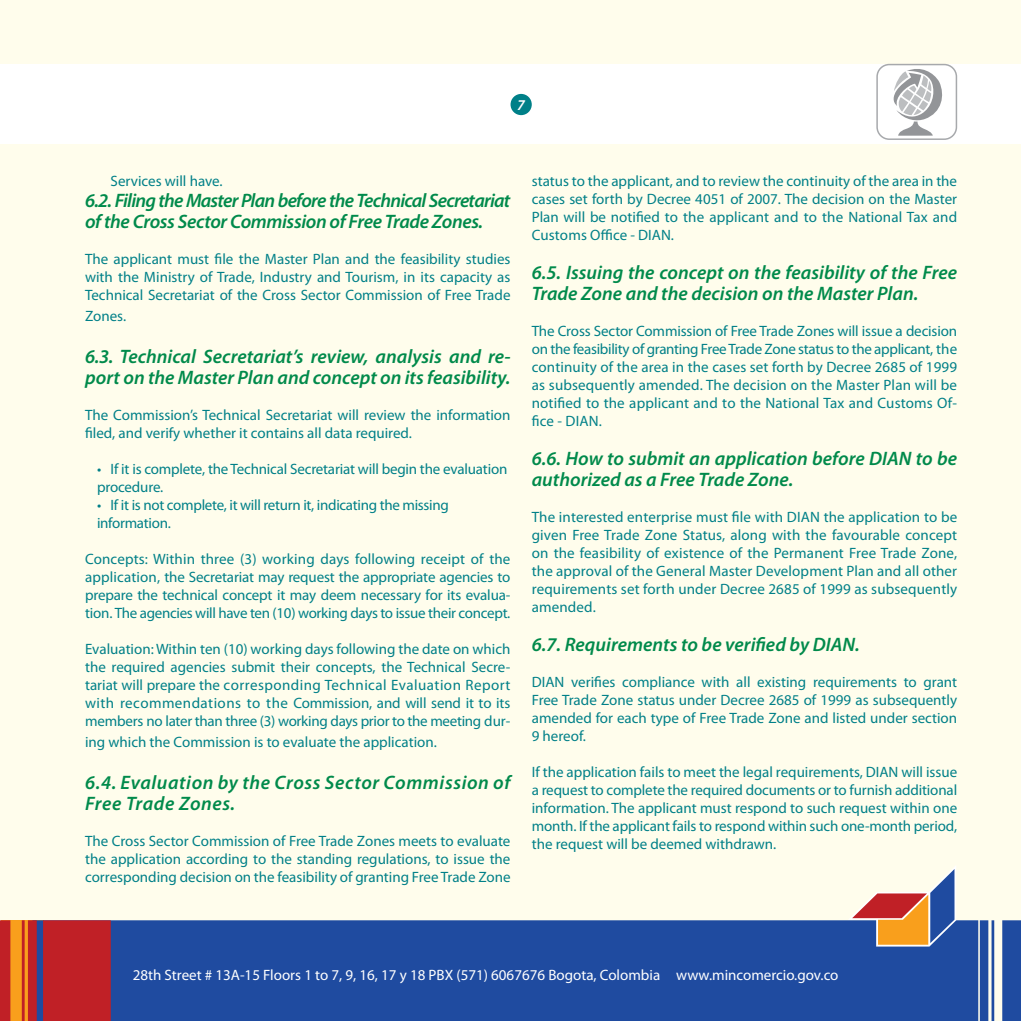
<style>
.page{position:relative;width:1021px;height:1021px;background:#fff}
.page>*{position:absolute;margin:0;border:0;box-sizing:border-box;transform-origin:0 0}
.t1{font:italic 600 19.5px/21px "Myriad Pro";color:#008a4b}
.t2{font:italic 600 19.5px/21px "Myriad Pro";letter-spacing:-.035em;color:#008a4b}
.t3{font:italic 600 19.5px/21px "Myriad Pro";letter-spacing:.03em;color:#008a4b}
.t4{font:15px/18px "Myriad Pro";color:#008088;text-align:justify}
.t5{font:15px "Myriad Pro";color:#fff}
.t6{font:15px/18px "Myriad Pro";letter-spacing:-.02em;color:#008088}
.t7{font:italic 600 15px "Myriad Pro";color:#fff}
</style>
<div class="page">
<div style="left:0;top:0;width:1020px;height:1020px;background:#fffdec"></div>
<div style="left:0;top:64px;width:1020px;height:79px;background:#fff"></div>
<div style="left:111px;top:920px;width:909px;height:100px;background:#1f4ba0"></div>
<svg style="left:0;top:920px;width:111px;height:100px;background:#bd332c"></svg>
<svg style="left:848px;top:866px;width:108px;height:80px"></svg>
<div style="left:510px;top:94px;width:21px;height:21px;background:#008088;border-radius:50%"></div>
<div style="left:876px;top:64px;width:81px;height:76px;border:2px solid #a7a9ac;border-radius:12px"></div>
<svg style="left:892px;top:65px;width:53px;height:71px"></svg>
<p class="t7" style="left:517px;top:95px;width:9px">7</p>
<p class="t4" style="left:111px;top:171px;width:114px">Services will have.</p>
<h1 class="t2" style="left:85px;top:189px;width:427px">6.2. Filing the Master Plan before the Technical Secretariat of the Cross Sector Commission of Free Trade Zones.</h1>
<p class="t4" style="left:85px;top:249px;width:427px">The applicant must file the Master Plan and the feasibility studies with the Ministry of Trade, Industry and Tourism, in its capacity as Technical Secretariat of the Cross Sector Commission of Free Trade</p>
<p class="t4" style="left:85px;top:306px;width:43px">Zones.</p>
<h1 class="t1" style="left:85px;top:345px;width:427px">6.3. Technical Secretariat’s review, analysis and re&shy;port on the Master Plan and concept on its feasibility.</h1>
<p class="t4" style="left:85px;top:405px;width:427px">The Commission’s Technical Secretariat will review the information filed, and verify whether it contains all data required.</p>
<p class="t4" style="left:97px;top:459px;width:412px">• If it is complete, the Technical Secretariat will begin the evaluation procedure.</p>
<p class="t6" style="left:97px;top:495px;width:353px">• If it is not complete, it will return it, indicating the missing information.</p>
<p class="t4" style="left:85px;top:549px;width:427px">Concepts: Within three (3) working days following receipt of the application, the Secretariat may request the appropriate agencies to prepare the technical concept it may deem necessary for its evalua&shy;tion. The agencies will have ten (10) working days to issue their concept.</p>
<p class="t4" style="left:85px;top:639px;width:427px">Evaluation: Within ten (10) working days following the date on which the required agencies submit their concepts, the Technical Secre&shy;tariat will prepare the corresponding Technical Evaluation Report with recommendations to the Commission, and will send it to its members no later than three (3) working days prior to the meeting dur-</p>
<p class="t4" style="left:85px;top:732px;width:353px">ing which the Commission is to evaluate the application.</p>
<h1 class="t3" style="left:85px;top:771px;width:427px">6.4. Evaluation by the Cross Sector Commission of<br>Free Trade Zones.</h1>
<p class="t4" style="left:85px;top:831px;width:427px">The Cross Sector Commission of Free Trade Zones meets to evaluate the application according to the standing regulations, to issue the corresponding decision on the feasibility of granting Free Trade Zone</p>
<p class="t4" style="left:531px;top:171px;width:427px">status to the applicant, and to review the continuity of the area in the cases set forth by Decree 4051 of 2007. The decision on the Master Plan will be notified to the applicant and to the National Tax and Customs Office - DIAN.</p>
<h1 class="t1" style="left:531px;top:261px;width:427px">6.5. Issuing the concept on the feasibility of the Free<br>Trade Zone and the decision on the Master Plan.</h1>
<p class="t4" style="left:531px;top:321px;width:427px">The Cross Sector Commission of Free Trade Zones will issue a decision on the feasibility of granting Free Trade Zone status to the applicant, the continuity of the area in the cases set forth by Decree 2685 of 1999 as subsequently amended. The decision on the Master Plan will be notified to the applicant and to the National Tax and Customs Of&shy;fice - DIAN.</p>
<h1 class="t1" style="left:531px;top:447px;width:427px">6.6. How to submit an application before DIAN to be authorized as a Free Trade Zone.</h1>
<p class="t4" style="left:531px;top:507px;width:427px">The interested enterprise must file with DIAN the application to be given Free Trade Zone Status, along with the favourable concept on the feasibility of existence of the Permanent Free Trade Zone, the approval of the General Master Development Plan and all other requirements set forth under Decree 2685 of 1999 as subsequently amended.</p>
<h1 class="t1" style="left:531px;top:633px;width:329px">6.7. Requirements to be verified by DIAN.</h1>
<p class="t4" style="left:531px;top:672px;width:427px">DIAN verifies compliance with all existing requirements to grant Free Trade Zone status under Decree 2685 of 1999 as subsequently amended for each type of Free Trade Zone and listed under section 9 hereof.</p>
<p class="t4" style="left:531px;top:762px;width:427px">If the application fails to meet the legal requirements, DIAN will issue a request to complete the required documents or to furnish additional information. The applicant must respond to such request within one month. If the applicant fails to respond within such one-month period, the request will be deemed withdrawn.</p>
<p class="t5" style="left:133px;top:965px;width:707px">28th Street # 13A-15 Floors 1 to 7, 9, 16, 17 y 18 PBX (571) 6067676 Bogota, Colombia www.mincomercio.gov.co</p>
</div>
